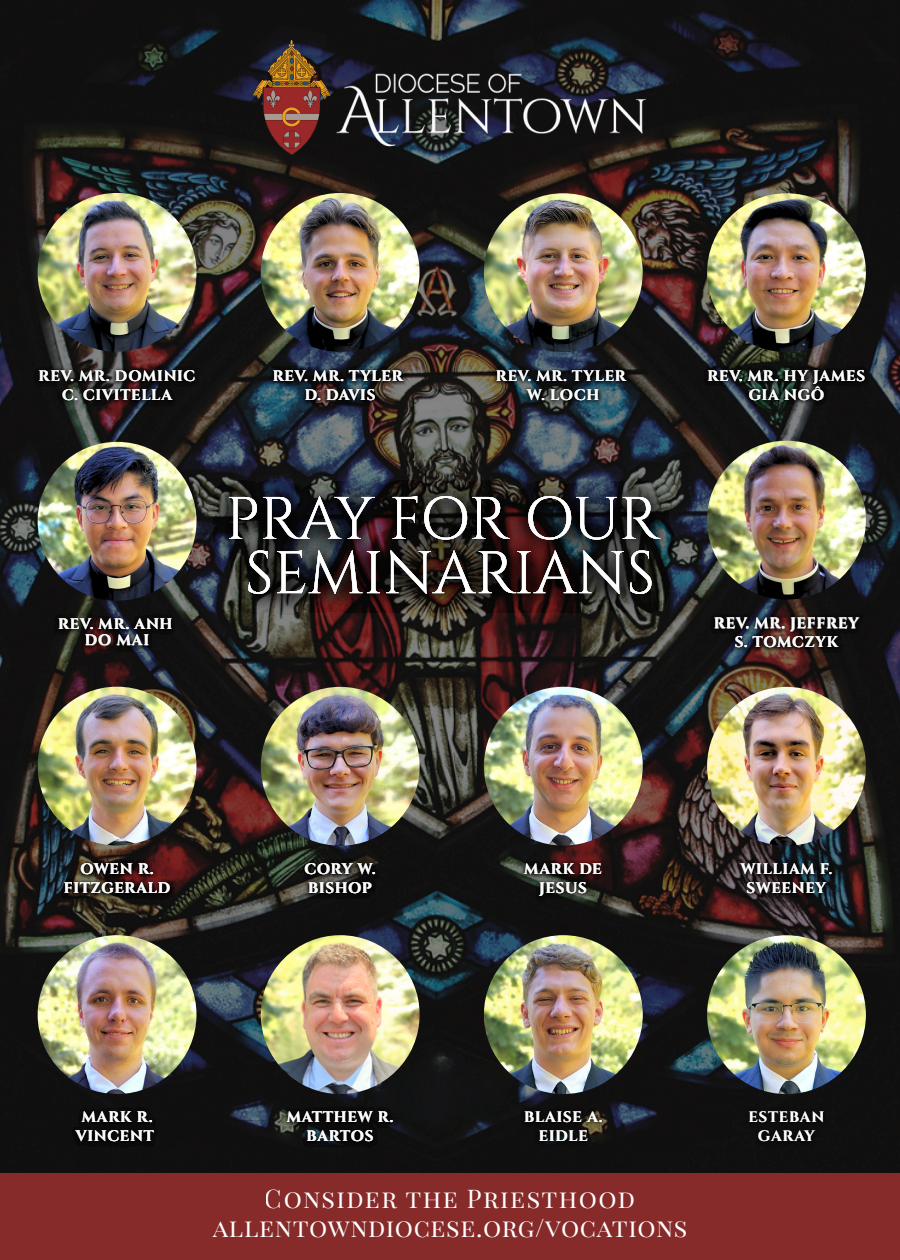
<style>
.page{position:relative;width:900px;height:1260px;background:#fff}
.page>*{position:absolute;margin:0;border:0;box-sizing:border-box;transform-origin:0 0}
.t1{font:59.5px/54.5px "Cinzel";letter-spacing:-.005em;color:#fff;text-align:center}
.t2{font:25.25px/29px "Playfair Display SC";letter-spacing:.025em;color:#fff;text-align:center}
.t3{font:700 15px/18.8px "Cinzel";letter-spacing:.05em;color:#fff;text-align:center}
</style>
<div class="page">
<img style="left:0;top:0;width:900px;height:1173px">
<img style="left:328px;top:38px;width:320px;height:137px">
<img style="left:251px;top:38px;width:82px;height:120px">
<div style="left:0;top:1173px;width:900px;height:87px;background:#862b2a"></div>
<img style="left:200px;top:470px;width:489px;height:156px">
<img style="left:38px;top:193px;width:159px;height:159px">
<img style="left:31px;top:362px;width:174px;height:49px">
<img style="left:261px;top:193px;width:159px;height:159px">
<img style="left:264px;top:410px;width:151px;height:1px">
<img style="left:264px;top:361px;width:151px;height:49px">
<img style="left:484px;top:193px;width:159px;height:159px">
<img style="left:487px;top:361px;width:150px;height:49px">
<img style="left:707px;top:193px;width:159px;height:159px">
<img style="left:699px;top:361px;width:176px;height:49px">
<img style="left:707px;top:441px;width:159px;height:159px">
<img style="left:706px;top:609px;width:164px;height:49px">
<img style="left:38px;top:442px;width:159px;height:159px">
<img style="left:50px;top:610px;width:133px;height:46px">
<img style="left:261px;top:687px;width:159px;height:159px">
<img style="left:295px;top:854px;width:91px;height:50px">
<img style="left:56px;top:854px;width:125px;height:1px">
<img style="left:38px;top:687px;width:159px;height:159px">
<img style="left:56px;top:855px;width:125px;height:49px">
<img style="left:484px;top:687px;width:159px;height:159px">
<img style="left:514px;top:855px;width:98px;height:52px">
<img style="left:707px;top:687px;width:159px;height:159px">
<img style="left:730px;top:854px;width:112px;height:50px">
<img style="left:38px;top:935px;width:159px;height:159px">
<div style="left:65px;top:1103px;width:99px;height:49px;background:#0a0a0a"></div>
<img style="left:261px;top:935px;width:159px;height:159px">
<img style="left:277px;top:1103px;width:126px;height:49px">
<img style="left:484px;top:935px;width:159px;height:159px">
<img style="left:515px;top:1103px;width:97px;height:48px">
<div style="left:740px;top:1103px;width:95px;height:49px;background:#0e0d0d"></div>
<img style="left:707px;top:935px;width:159px;height:159px">
<p class="t3" style="left:273px;top:367px;width:132px">REV. MR. TYLER<br>D. DAVIS</p>
<p class="t3" style="left:496px;top:367px;width:132px">REV. MR. TYLER<br>W. LOCH</p>
<p class="t3" style="left:707px;top:367px;width:159px">REV. MR. HY JAMES<br>GIA NGÔ</p>
<p class="t3" style="left:39px;top:367px;width:158px">REV. MR. DOMINIC<br>C. CIVITELLA</p>
<p class="t3" style="left:273px;top:367px;width:132px">REV. MR. TYLER</p>
<p class="t3" style="left:273px;top:367px;width:132px">REV. MR. TYLER</p>
<p class="t3" style="left:58px;top:617px;width:116px;line-height:16.2px">REV. MR. ANH<br>DO MAI</p>
<h2 class="t1" style="left:226px;top:494px;width:436px">PRAY FOR OUR<br>SEMINARIANS</h2>
<p class="t3" style="left:714px;top:615px;width:146px">REV. MR. JEFFREY<br>S. TOMCZYK</p>
<p class="t3" style="left:754px;top:615px;width:24px">M<br>O</p>
<p class="t3" style="left:64px;top:861px;width:108px">OWEN R.<br>FITZGERALD</p>
<p class="t3" style="left:592px;top:861px;width:11px">EEE</p>
<p class="t3" style="left:524px;top:861px;width:79px">MARK DE<br>JESUS</p>
<p class="t3" style="left:741px;top:860px;width:93px">WILLIAM F.<br>SWEENEY</p>
<p class="t3" style="left:305px;top:860px;width:72px;text-align:left">CORY W.<br>BISHOP</p>
<p class="t3" style="left:524px;top:1109px;width:80px">BLAISE A.<br>EIDLE</p>
<p class="t3" style="left:748px;top:1109px;width:78px">ESTEBAN<br>GARAY</p>
<p class="t3" style="left:76px;top:1109px;width:80px">MARK R.<br>VINCENT</p>
<p class="t3" style="left:287px;top:1109px;width:108px">MATTHEW R.<br>BARTOS</p>
<p class="t3" style="left:556px;top:1109px;width:7px">I</p>
<h2 class="t2" style="left:213px;top:1183px;width:476px">Consider the Priesthood allentowndiocese.org/vocations</h2>
</div>
